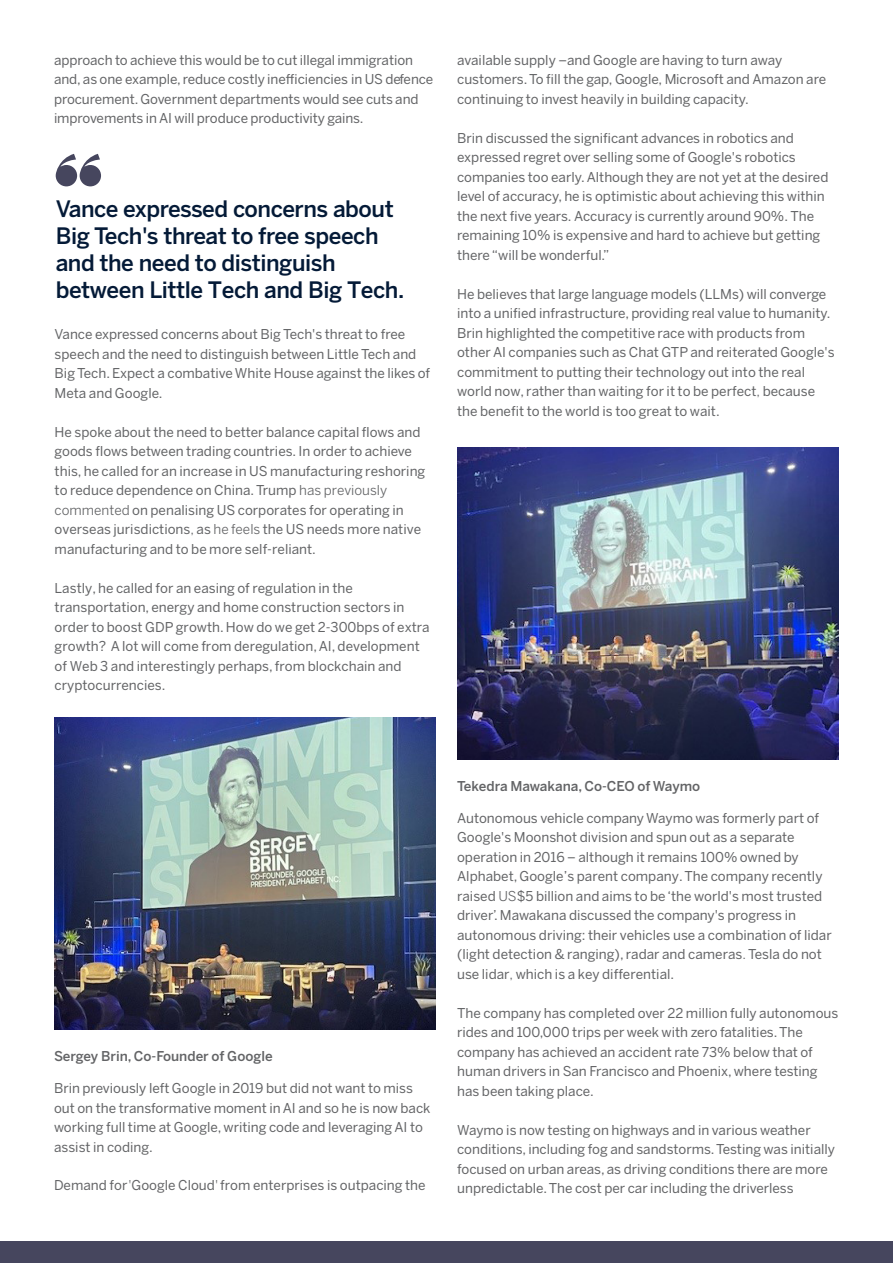
<style>
.page{position:relative;width:893px;height:1263px;background:#fff}
.page>*{position:absolute;margin:0;border:0;box-sizing:border-box;transform-origin:0 0}
.t1{font:500 22.5px/27px "Benton Sans";letter-spacing:-.02em;color:#041a37}
.t2{font:13.5px/19.5px "Benton Sans";color:#636466}
.t3{font:500 13.5px "Benton Sans";color:#636466}
.s1{font-style:inherit}
</style>
<div class="page">
<svg style="left:56px;top:154px;width:45px;height:32px"></svg>
<img style="left:54px;top:718px;width:382px;height:311px">
<img style="left:457px;top:447px;width:382px;height:312px">
<div style="left:0;top:1242px;width:893px;height:21px;background:#46465e"></div>
<p class="t2" style="left:54px;top:50px;width:381px">approach to achieve this would be to cut illegal immigration and, as one example, reduce costly inefficiencies in US defence procurement. Government departments would see cuts and improvements inAI will produce productivity gains.</p>
<h1 class="t1" style="left:56px;top:195px;width:350px">Vance expressed concerns about<br>Big Tech's threat to free speech and the need to distinguish between Little Tech and Big Tech.</h1>
<p class="t2" style="left:55px;top:324px;width:377px">Vance expressed concerns about Big Tech's threat to free speech and the need to distinguish between Little Tech and Big Tech. Expect a combative White House against the likes of Meta and Google.</p>
<p class="t2" style="left:55px;top:422px;width:372px">He spoke about the need to better balance capital flows and goods flows between trading countries. In order to achieve this, he called for an increase in US manufacturing reshoring to reduce dependence on China. Trump <span class="s1">has previously commented</span> on penalising US corporates for operating in overseas jurisdictions<span class="s1">,</span> as <span class="s1">he feels</span> the US needs more native manufacturing and to be more self-reliant.</p>
<p class="t2" style="left:55px;top:578px;width:376px">Lastly, he called for an easing of regulation in the transportation, energy and home construction sectors in order to boost GDP growth. How do we get 2-300bps of extra growth? A lot will come from deregulation, AI, development of Web 3 and interestingly perhaps, from blockchain and cryptocurrencies.</p>
<p class="t2" style="left:457px;top:50px;width:371px">available supply –and Google are having to turn away customers. To fill the gap, Google, Microsoft and Amazon are continuing to invest heavily in building capacity.</p>
<p class="t2" style="left:457px;top:128px;width:373px">Brin discussed the significant advances in robotics and expressed regret over selling some of Google's robotics companies too early. Although they are not yet at the desired level of accuracy, he is optimistic about achieving this within the next five years. Accuracy is currently around 90%. The remaining 10% is expensive and hard to achieve but getting there “will be wonderful.”</p>
<p class="t2" style="left:457px;top:284px;width:379px">He believes that large language models (LLMs) will converge into a unified infrastructure, providing real value to humanity.<br>Brin highlighted the competitive race with products from other AI companies such as Chat GTP and reiterated Google's commitment to putting their technology out into the real world now, rather than waiting for it to be perfect<span class="s1">,</span> because the benefit to the world is too great to wait.</p>
<p class="t3" style="left:54px;top:1048px;width:220px">Sergey Brin, Co-Founder of Google</p>
<p class="t2" style="left:54px;top:1078px;width:378px">Brin previously left Google in 2019 but did not want to miss out on the transformative moment in AI and so he is now back working full time at Google, writing code and leveraging AI to assist in coding.</p>
<p class="t2" style="left:54px;top:1175px;width:373px">Demand for <span class="s1">'</span>Google Cloud<span class="s1">'</span> from enterprises is outpacing the</p>
<p class="t3" style="left:457px;top:778px;width:245px">Tekedra Mawakana, Co-CEO of Waymo</p>
<p class="t2" style="left:457px;top:808px;width:376px">Autonomous vehicle company Waymo was formerly part of Google's Moonshot division and spun out as a separate operation in 2016 – although it remains 100% owned by Alphabet, Google’s parent company. The company recently raised <span class="s1">US</span>$5 billion and aims to be ‘the world's most trusted driver’. Mawakana discussed the company's progress in autonomous driving: their vehicles use a combination of lidar (light detection &amp; ranging), radar and cameras<span class="s1">.</span> Tesla do not use lidar<span class="s1">,</span> which is a key differential.</p>
<p class="t2" style="left:457px;top:1003px;width:383px">The company has completed over 22 million fully autonomous rides and 100,000 trips per week with zero fatalities. The company has achieved an accident rate 73% below that of human drivers in San Francisco and Phoenix, where testing has been taking place.</p>
<p class="t2" style="left:457px;top:1120px;width:379px">Waymo is now testing on highways and in various weather conditions, including fog and sandstorms. Testing was initially focused on urban areas, as driving conditions there are more unpredictable. The cost per car including the driverless</p>
</div>
